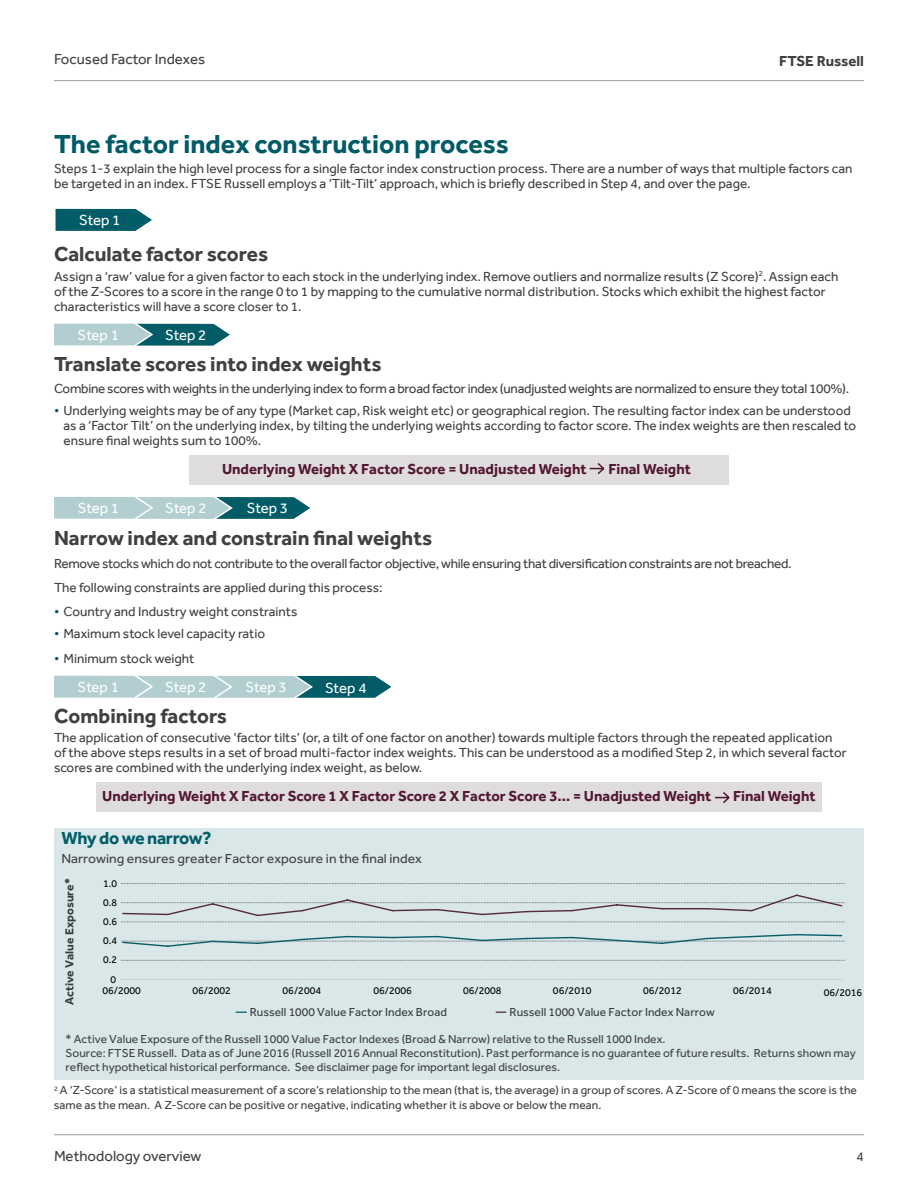
<style>
.page{position:relative;width:918px;height:1188px;background:#fff}
.page>*{position:absolute;margin:0;border:0;box-sizing:border-box;transform-origin:0 0}
.t1{font:700 27px "Effra";color:#005b67}
.t2{font:700 21px "Effra";color:#404040}
.t3{font:700 18px "Effra";letter-spacing:-.02em;color:#025c67}
.t4{font:700 15px "Effra";color:#531732}
.t5{font:15px "Effra";color:#fff}
.t6{font:15px "Effra";color:#404040}
.t7{font:700 15px "Effra";color:#404040}
.t8{font:13.5px/15px "Effra";color:#404040}
.t9{font:13.5px/24.8px "Effra";letter-spacing:-.02em;color:#404040}
.t10{font:13.5px "Effra";color:#414141}
.t11{font:12px/14.4px "Effra";color:#414141}
.t12{font:12px/15px "Effra";color:#404040}
.t13{font:12px "Effra";letter-spacing:.005em;color:#383c3d}
.t14{font:700 12px "Effra";letter-spacing:.005em;color:#383c3d}
.t15{font:10.5px "Effra";color:#000}
.s1{color:#005b67}
</style>
<div class="page">
<hr style="left:54px;top:1134px;width:810px;height:1px;background:#9f9f9f">
<hr style="left:54px;top:80px;width:810px;height:1px;background:#9f9f9f">
<div style="left:189px;top:455px;width:540px;height:29px;background:#dedcdc"></div>
<svg style="left:589px;top:463px;width:16px;height:12px"></svg>
<div style="left:96px;top:782px;width:726px;height:30px;background:#dedcdc"></div>
<svg style="left:715px;top:792px;width:15px;height:12px"></svg>
<svg style="left:55px;top:208px;width:97px;height:23px;background:#22717a"></svg>
<svg style="left:54px;top:323px;width:176px;height:23px;background:#71a4aa"></svg>
<svg style="left:54px;top:496px;width:256px;height:23px;background:#87b2b7"></svg>
<svg style="left:54px;top:675px;width:337px;height:23px;background:#92b9be"></svg>
<div style="left:54px;top:828px;width:810px;height:251px;background:#d9e7e8"></div>
<hr style="left:121px;top:979px;width:723px;height:1px;background:#d1d4d3">
<svg style="left:121px;top:883px;width:724px;height:1px"></svg>
<svg style="left:121px;top:960px;width:724px;height:1px"></svg>
<svg style="left:121px;top:894px;width:724px;height:29px"></svg>
<svg style="left:121px;top:934px;width:724px;height:13px"></svg>
<p class="t6" style="left:54px;top:50px;width:153px">Focused Factor Indexes</p>
<p class="t7" style="left:779px;top:52px;width:86px">FTSE Russell</p>
<h1 class="t1" style="left:54px;top:128px;width:456px">The factor index construction process</h1>
<p class="t8" style="left:54px;top:161px;width:800px">Steps 1-3 explain the high level process for a single factor index construction process. There are a number of ways that multiple factors can be targeted in an index. FTSE Russell employs a ‘Tilt-Tilt’ approach, which is briefly described in Step 4, and over the page.</p>
<p class="t5" style="left:79px;top:211px;width:43px">Step 1</p>
<h2 class="t2" style="left:54px;top:242px;width:216px">Calculate factor scores</h2>
<p class="t8" style="left:54px;top:268px;width:786px">Assign a ‘raw’ value for a given factor to each stock in the underlying index. Remove outliers and normalize results (Z Score)<sup>2</sup>. Assign each of the Z-Scores to a score in the range 0 to 1 by mapping to the cumulative normal distribution. Stocks which exhibit the highest factor characteristics will have a score closer to 1.</p>
<p class="t5" style="left:78px;top:326px;width:43px">Step 1</p>
<p class="t5" style="left:165px;top:326px;width:43px">Step 2</p>
<h2 class="t2" style="left:54px;top:351px;width:329px">Translate scores into index weights</h2>
<p class="t9" style="left:54px;top:376px;width:797px">Combine scores with weights in the underlying index to form a broad factor index (unadjusted weights are normalized to ensure they total 100%).</p>
<p class="t8" style="left:63px;top:403px;width:794px;text-indent:-9px"><span class="s1">•</span> Underlying weights may be of any type (Market cap, Risk weight etc) or geographical region. The resulting factor index can be understood as a ‘Factor Tilt’ on the underlying index, by tilting the underlying weights according to factor score. The index weights are then rescaled to ensure final weights sum to 100%.</p>
<p class="t4" style="left:222px;top:460px;width:366px">Underlying Weight X Factor Score = Unadjusted Weight</p>
<p class="t4" style="left:609px;top:460px;width:84px">Final Weight</p>
<p class="t5" style="left:78px;top:499px;width:43px">Step 1</p>
<p class="t5" style="left:165px;top:499px;width:43px">Step 2</p>
<p class="t5" style="left:247px;top:499px;width:43px">Step 3</p>
<h2 class="t2" style="left:54px;top:526px;width:380px">Narrow index and constrain final weights</h2>
<p class="t9" style="left:54px;top:551px;width:739px">Remove stocks which do not contribute to the overall factor objective, while ensuring that diversification constraints are not breached.<br>The following constraints are applied during this process:</p>
<p class="t8" style="left:54px;top:603px;width:245px"><span class="s1">•</span> Country and Industry weight constraints</p>
<p class="t8" style="left:54px;top:626px;width:213px"><span class="s1">•</span> Maximum stock level capacity ratio</p>
<p class="t8" style="left:54px;top:651px;width:142px"><span class="s1">•</span> Minimum stock weight</p>
<p class="t5" style="left:78px;top:678px;width:43px">Step 1</p>
<p class="t5" style="left:165px;top:678px;width:43px">Step 2</p>
<p class="t5" style="left:245px;top:678px;width:43px">Step 3</p>
<p class="t5" style="left:325px;top:679px;width:43px">Step 4</p>
<h2 class="t2" style="left:54px;top:703px;width:175px">Combining factors</h2>
<p class="t8" style="left:54px;top:730px;width:794px">The application of consecutive ‘factor tilts’ (or, a tilt of one factor on another) towards multiple factors through the repeated application of the above steps results in a set of broad multi-factor index weights. This can be understood as a modified Step 2, in which several factor scores are combined with the underlying index weight, as below.</p>
<p class="t4" style="left:102px;top:787px;width:611px">Underlying Weight X Factor Score 1 X Factor Score 2 X Factor Score 3… = Unadjusted Weight</p>
<p class="t4" style="left:733px;top:787px;width:84px">Final Weight</p>
<h3 class="t3" style="left:61px;top:827px;width:152px">Why do we narrow?</h3>
<p class="t10" style="left:61px;top:851px;width:362px">Narrowing ensures greater Factor exposure in the final index</p>
<p class="t14" style="left:62px;top:1005px;width:128px;rotate:-90deg">Active Value Exposure*</p>
<p class="t15" style="left:103px;top:877px;width:15px">1.0</p>
<p class="t15" style="left:103px;top:896px;width:15px">0.8</p>
<p class="t15" style="left:103px;top:915px;width:15px">0.6</p>
<p class="t15" style="left:103px;top:935px;width:15px">0.4</p>
<p class="t15" style="left:103px;top:954px;width:15px">0.2</p>
<p class="t15" style="left:110px;top:973px;width:7px">0</p>
<p class="t15" style="left:102px;top:984px;width:40px">06/2000</p>
<p class="t15" style="left:192px;top:984px;width:40px">06/2002</p>
<p class="t15" style="left:283px;top:984px;width:40px">06/2004</p>
<p class="t15" style="left:373px;top:984px;width:40px">06/2006</p>
<p class="t15" style="left:463px;top:984px;width:40px">06/2008</p>
<p class="t15" style="left:553px;top:984px;width:40px">06/2010</p>
<p class="t15" style="left:643px;top:984px;width:40px">06/2012</p>
<p class="t15" style="left:733px;top:984px;width:40px">06/2014</p>
<p class="t15" style="left:824px;top:986px;width:40px">06/2016</p>
<p class="t13" style="left:250px;top:1005px;width:199px">Russell 1000 Value Factor Index Broad</p>
<p class="t13" style="left:510px;top:1005px;width:207px">Russell 1000 Value Factor Index Narrow</p>
<p class="t11" style="left:66px;top:1031px;width:792px">* Active Value Exposure of the Russell 1000 Value Factor Indexes (Broad &amp; Narrow) relative to the Russell 1000 Index.<br>Source: FTSE Russell. Data as of June 2016 (Russell 2016 Annual Reconstitution). Past performance is no guarantee of future results. Returns shown may reflect hypothetical historical performance. See disclaimer page for important legal disclosures.</p>
<p class="t12" style="left:54px;top:1083px;width:804px"><sup>2</sup> A ‘Z-Score’ is a statistical measurement of a score’s relationship to the mean (that is, the average) in a group of scores. A Z-Score of 0 means the score is the same as the mean. A Z-Score can be positive or negative, indicating whether it is above or below the mean.</p>
<p class="t6" style="left:54px;top:1147px;width:149px">Methodology overview</p>
<p class="t8" style="left:857px;top:1149px;width:9px">4</p>
</div>
